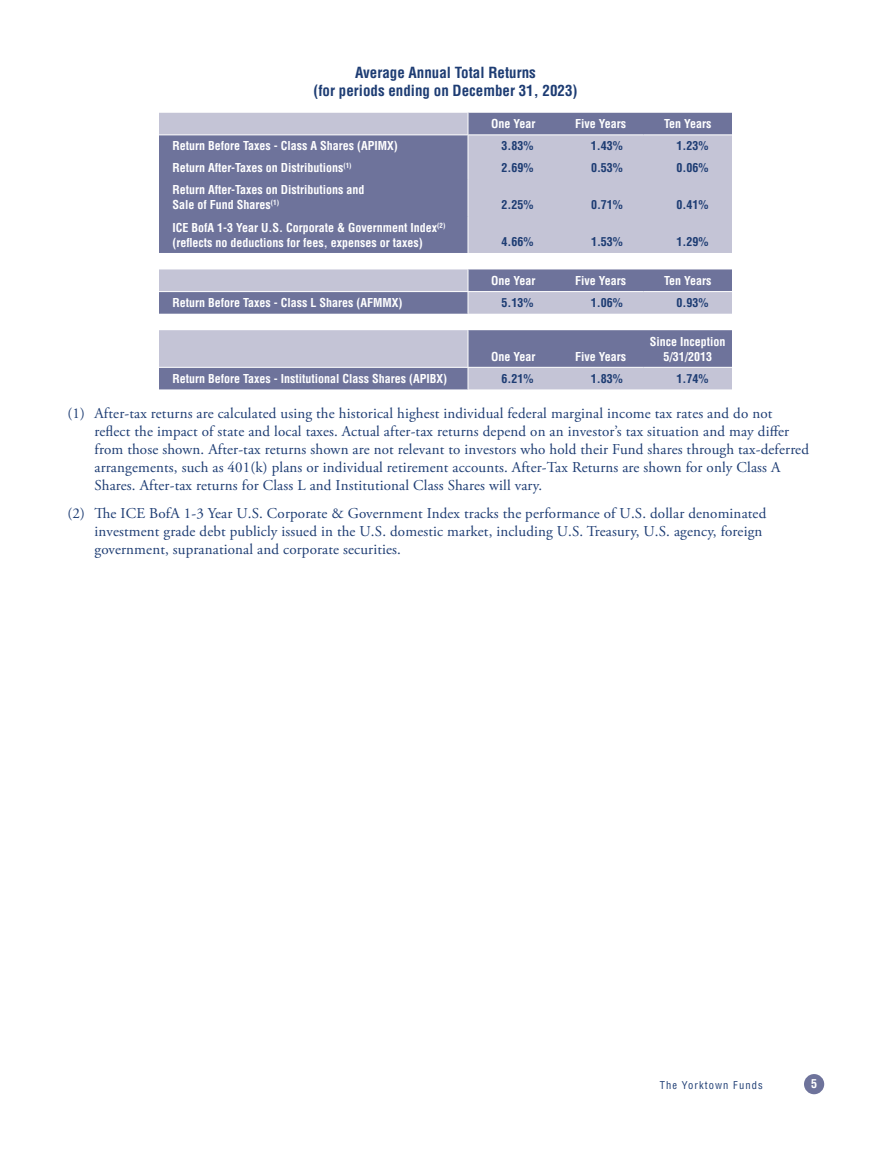
<style>
.page{position:relative;width:891px;height:1161px;background:#fff}
.page>*{position:absolute;margin:0;border:0;box-sizing:border-box;transform-origin:0 0}
.t1{font:15px/18px "Adobe Garamond Pro";letter-spacing:.01em;color:#1d3c73}
.t2{font:700 condensed 15px/18px "Helvetica LT Std";color:#1d3c73;text-align:center}
.t3{font:700 condensed 12px/15px "Helvetica LT Std";color:#fff}
.t4{font:700 condensed 12px "Helvetica LT Std";color:#1d3c73}
.t5{font:condensed 10.5px "Helvetica LT Std";letter-spacing:.1em;color:#1d3c73}
</style>
<div class="page">
<div style="left:804px;top:1074px;width:20px;height:20px;background:#6e739b;border-radius:50%"></div>
<svg style="left:159px;top:113px;width:573px;height:140px;background:#9799b7"></svg>
<hr style="left:159px;top:135px;width:309px;height:1px;background:#fff">
<hr style="left:468px;top:135px;width:90px;height:1px;background:#fff">
<hr style="left:558px;top:135px;width:86px;height:1px;background:#fff">
<hr style="left:644px;top:135px;width:88px;height:1px;background:#fff">
<svg style="left:468px;top:113px;width:1px;height:66px"></svg>
<hr style="left:468px;top:179px;width:1px;height:37px;background:#fff">
<hr style="left:468px;top:216px;width:1px;height:37px;background:#fff">
<svg style="left:159px;top:269px;width:573px;height:45px;background:#9d9fbb"></svg>
<svg style="left:159px;top:330px;width:573px;height:59px;background:#9c9eba"></svg>
<p class="t2" style="left:313px;top:64px;width:266px">Average Annual Total Returns<br>(for periods ending on December 31, 2023)</p>
<p class="t3" style="left:491px;top:116px;width:46px">One Year</p>
<p class="t3" style="left:575px;top:116px;width:52px">Five Years</p>
<p class="t3" style="left:664px;top:116px;width:49px">Ten Years</p>
<p class="t3" style="left:172px;top:138px;width:227px">Return Before Taxes - Class A Shares (APIMX)</p>
<p class="t4" style="left:501px;top:138px;width:33px">3.83%</p>
<p class="t4" style="left:591px;top:138px;width:33px">1.43%</p>
<p class="t4" style="left:676px;top:138px;width:33px">1.23%</p>
<p class="t3" style="left:172px;top:160px;width:181px">Return After-Taxes on Distributions<sup>(1)</sup></p>
<p class="t4" style="left:501px;top:160px;width:33px">2.69%</p>
<p class="t4" style="left:591px;top:160px;width:33px">0.53%</p>
<p class="t4" style="left:677px;top:160px;width:33px">0.06%</p>
<p class="t3" style="left:173px;top:183px;width:193px">Return After-Taxes on Distributions and<br>Sale of Fund Shares<sup>(1)</sup></p>
<p class="t4" style="left:501px;top:198px;width:33px">2.25%</p>
<p class="t4" style="left:591px;top:198px;width:33px">0.71%</p>
<p class="t4" style="left:677px;top:198px;width:33px">0.41%</p>
<p class="t3" style="left:172px;top:220px;width:274px">ICE BofA 1-3 Year U.S. Corporate &amp; Government Index<sup>(2) </sup>(reflects no deductions for fees, expenses or taxes)</p>
<p class="t4" style="left:501px;top:234px;width:33px">4.66%</p>
<p class="t4" style="left:591px;top:234px;width:33px">1.53%</p>
<p class="t4" style="left:676px;top:234px;width:33px">1.29%</p>
<p class="t3" style="left:491px;top:273px;width:46px">One Year</p>
<p class="t3" style="left:575px;top:273px;width:52px">Five Years</p>
<p class="t3" style="left:664px;top:273px;width:49px">Ten Years</p>
<p class="t3" style="left:172px;top:295px;width:232px">Return Before Taxes - Class L Shares (AFMMX)</p>
<p class="t4" style="left:501px;top:295px;width:33px">5.13%</p>
<p class="t4" style="left:591px;top:295px;width:33px">1.06%</p>
<p class="t4" style="left:676px;top:295px;width:33px">0.93%</p>
<p class="t3" style="left:491px;top:349px;width:46px">One Year</p>
<p class="t3" style="left:575px;top:349px;width:52px">Five Years</p>
<p class="t3" style="left:650px;top:334px;width:77px;text-align:center">Since Inception<br>5/31/2013</p>
<p class="t3" style="left:172px;top:371px;width:276px">Return Before Taxes - Institutional Class Shares (APIBX)</p>
<p class="t4" style="left:501px;top:371px;width:33px">6.21%</p>
<p class="t4" style="left:591px;top:371px;width:33px">1.83%</p>
<p class="t4" style="left:676px;top:371px;width:33px">1.74%</p>
<p class="t1" style="left:94px;top:405px;width:716px;text-indent:-27px">(1) After-tax returns are calculated using the historical highest individual federal marginal income tax rates and do not reflect the impact of state and local taxes. Actual after-tax returns depend on an investor’s tax situation and may differ from those shown. After-tax returns shown are not relevant to investors who hold their Fund shares through tax-deferred arrangements, such as 401(k) plans or individual retirement accounts. After-Tax Returns are shown for only Class A Shares. After-tax returns for Class L and Institutional Class Shares will vary.</p>
<p class="t1" style="left:94px;top:505px;width:673px;text-indent:-27px">(2) The ICE BofA 1-3 Year U.S. Corporate &amp; Government Index tracks the performance of U.S. dollar denominated investment grade debt publicly issued in the U.S. domestic market, including U.S. Treasury, U.S. agency, foreign government, supranational and corporate securities.</p>
<p class="t5" style="left:660px;top:1079px;width:104px">The Yorktown Funds</p>
<p class="t3" style="left:811px;top:1076px;width:7px">5</p>
</div>
